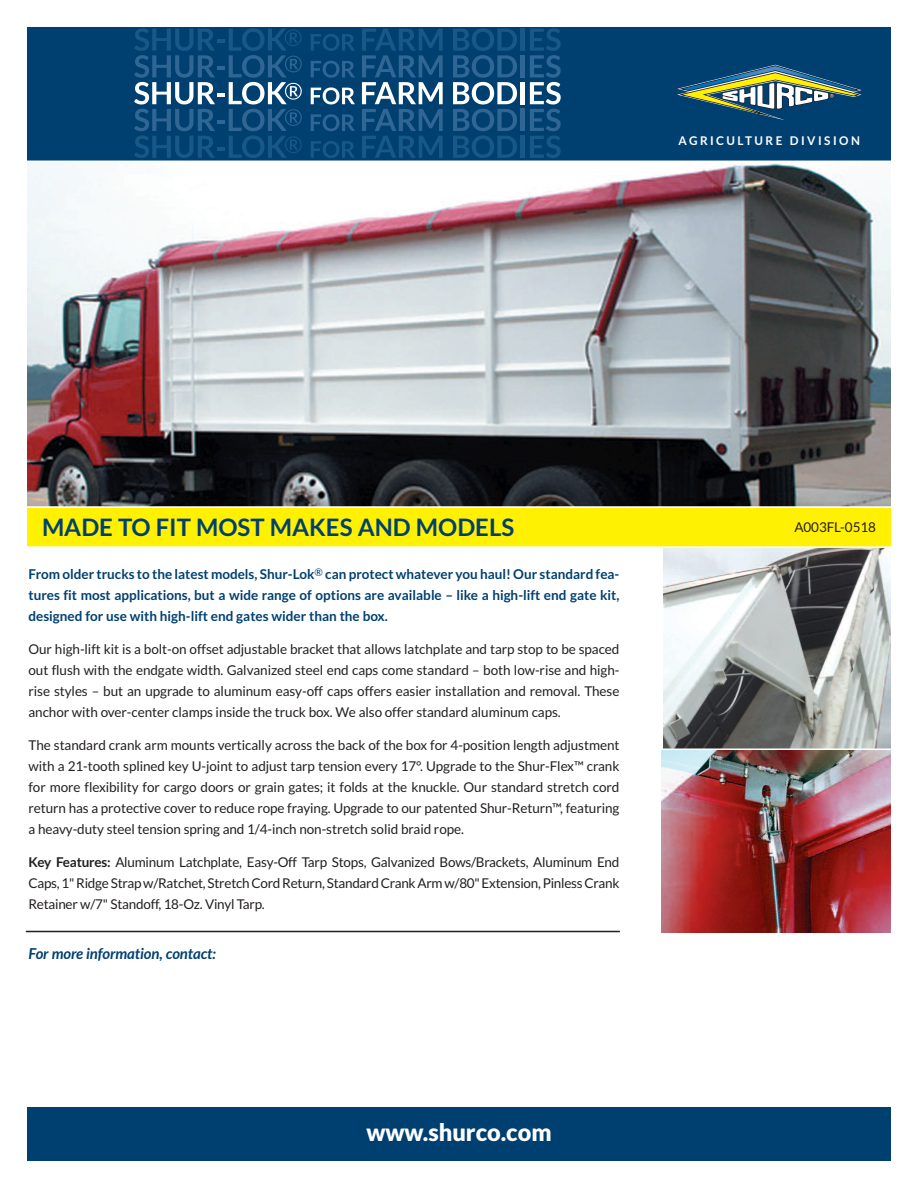
<style>
.page{position:relative;width:918px;height:1188px;background:#fff}
.page>*{position:absolute;margin:0;border:0;box-sizing:border-box;transform-origin:0 0}
.t1{font:700 24px "Lato";color:#004071}
.t2{font:900 24px "Lato";color:#fff}
.t3{font:italic 700 15px "Lato";letter-spacing:-.005em;color:#004071}
.t4{font:13.5px/21px "Lato";letter-spacing:-.005em;color:#231f20;text-align:justify}
.t5{font:700 13.5px/21px "Lato";color:#004071;text-align:justify}
.t6{font:700 12px "Lato";letter-spacing:.21em;color:#fff}
.s1{font-weight:700}
</style>
<div class="page">
<img style="left:662px;top:750px;width:229px;height:183px">
<img style="left:664px;top:548px;width:227px;height:200px">
<img style="left:27px;top:162px;width:864px;height:344px">
<div style="left:27px;top:1107px;width:864px;height:54px;background:#004071"></div>
<div style="left:27px;top:508px;width:864px;height:38px;background:#fff101"></div>
<div style="left:25px;top:506px;width:868px;height:42px;border:2px solid #fff"></div>
<hr style="left:26px;top:931px;width:594px;height:1px;background:#231f20">
<div style="left:27px;top:27px;width:864px;height:135px;background:#004071"></div>
<svg style="left:311px;top:34px;width:44px;height:17px"></svg>
<hr style="left:521px;top:29px;width:4px;height:22px;background:#175887">
<svg style="left:311px;top:61px;width:44px;height:17px"></svg>
<hr style="left:521px;top:55px;width:4px;height:22px;background:#306694">
<svg style="left:311px;top:87px;width:44px;height:17px"></svg>
<hr style="left:521px;top:82px;width:4px;height:22px;background:#fff">
<svg style="left:311px;top:114px;width:44px;height:17px"></svg>
<hr style="left:521px;top:109px;width:4px;height:22px;background:#306694">
<svg style="left:311px;top:141px;width:44px;height:17px"></svg>
<svg style="left:362px;top:29px;width:81px;height:129px"></svg>
<svg style="left:453px;top:28px;width:64px;height:130px"></svg>
<hr style="left:521px;top:136px;width:4px;height:22px;background:#175887">
<svg style="left:530px;top:28px;width:31px;height:130px"></svg>
<svg style="left:134px;top:28px;width:168px;height:130px"></svg>
<hr style="left:25px;top:161px;width:870px;height:1px;background:#fff">
<svg style="left:677px;top:65px;width:185px;height:55px"></svg>
<p class="t6" style="left:679px;top:134px;width:183px">AGRICULTURE DIVISION</p>
<h1 class="t1" style="left:42px;top:514px;width:474px">MADE TO FIT MOST MAKES AND MODELS</h1>
<p class="t4" style="left:794px;top:517px;width:83px">A003FL-0518</p>
<p class="t5" style="left:28px;top:564px;width:593px">From older trucks to the latest models, Shur-Lok<sup>®</sup> can protect whatever you haul! Our standard fea&shy;tures fit most applications, but a wide range of options are available – like a high-lift end gate kit, designed for use with high-lift end gates wider than the box.</p>
<p class="t4" style="left:28px;top:639px;width:593px">Our high-lift kit is a bolt-on offset adjustable bracket that allows latchplate and tarp stop to be spaced out flush with the endgate width. Galvanized steel end caps come standard – both low-rise and high&shy;rise styles – but an upgrade to aluminum easy-off caps offers easier installation and removal. These anchor with over-center clamps inside the truck box. We also offer standard aluminum caps.</p>
<p class="t4" style="left:28px;top:735px;width:593px">The standard crank arm mounts vertically across the back of the box for 4-position length adjustment with a 21-tooth splined key U-joint to adjust tarp tension every 17°. Upgrade to the Shur-Flex™ crank for more flexibility for cargo doors or grain gates; it folds at the knuckle. Our standard stretch cord return has a protective cover to reduce rope fraying. Upgrade to our patented Shur-Return™, featuring a heavy-duty steel tension spring and 1/4-inch non-stretch solid braid rope.</p>
<p class="t4" style="left:28px;top:852px;width:593px"><span class="s1">Key Features:</span> Aluminum Latchplate, Easy-Off Tarp Stops, Galvanized Bows/Brackets, Aluminum End Caps,1"RidgeStrapw/Ratchet,StretchCordReturn,StandardCrankArmw/80"Extension,PinlessCrank Retainer w/7" Standoff, 18-Oz. Vinyl Tarp.</p>
<p class="t3" style="left:28px;top:945px;width:189px">For more information, contact:</p>
<h1 class="t2" style="left:366px;top:1119px;width:187px">www.shurco.com</h1>
</div>
